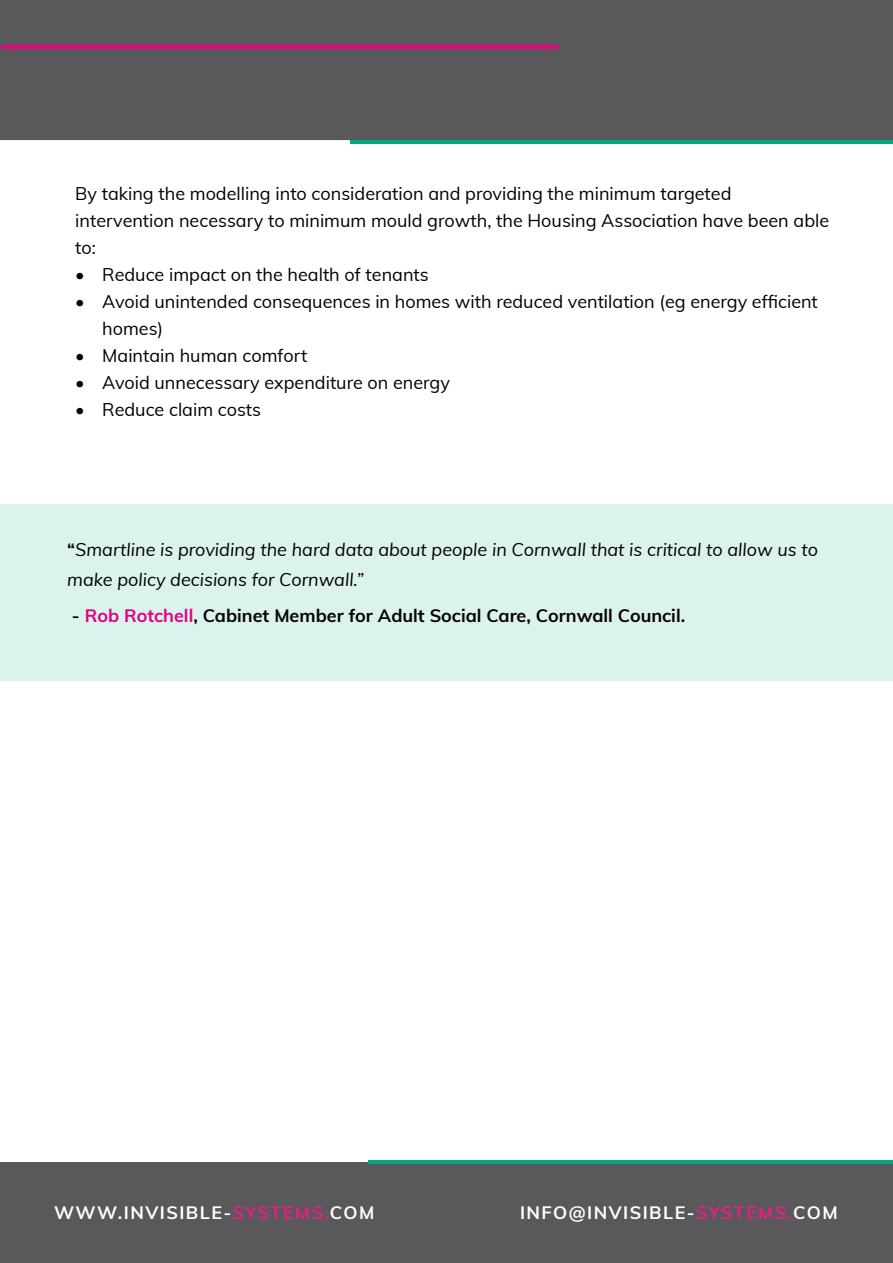
<style>
.page{position:relative;width:893px;height:1263px;background:#fff}
.page>*{position:absolute;margin:0;border:0;box-sizing:border-box;transform-origin:0 0}
.t1{font:18px/27px "Muli";color:#000}
.t2{font:italic 18px/30px "Muli";color:#000}
.t3{font:700 18px "Muli";color:#020203}
.t4{font:700 18px "Muli";letter-spacing:.08em;color:#fff}
.s1{font-weight:700;font-style:normal}
.s2{color:#e30080}
.s3{color:#000}
.s4{color:#e32185}
</style>
<div class="page">
<div style="left:0;top:504px;width:893px;height:176px;background:#dbf2ed"></div>
<div style="left:0;top:0;width:893px;height:140px;background:#59585a"></div>
<hr style="left:1px;top:45px;width:557px;height:3px;background:#e4007f">
<hr style="left:351px;top:140px;width:542px;height:3px;background:#02a87f">
<div style="left:0;top:1162px;width:893px;height:101px;background:#59585a"></div>
<hr style="left:369px;top:1160px;width:524px;height:3px;background:#02a87f">
<p class="t1" style="left:75px;top:179px;width:755px">By taking the modelling into consideration and providing the minimum targeted intervention necessary to minimum mould growth, the Housing Association have been able to:</p>
<p class="t1" style="left:75px;top:260px;width:355px">• Reduce impact on the health of tenants</p>
<p class="t1" style="left:102px;top:287px;width:717px;text-indent:-27px">• Avoid unintended consequences in homes with reduced ventilation (eg energy efficient homes)</p>
<p class="t1" style="left:75px;top:341px;width:234px">• Maintain human comfort</p>
<p class="t1" style="left:75px;top:368px;width:376px">• Avoid unnecessary expenditure on energy</p>
<p class="t1" style="left:75px;top:395px;width:187px">• Reduce claim costs</p>
<p class="t2" style="left:67px;top:534px;width:752px"><span class="s1">“</span>Smartline is providing the hard data about people in Cornwall that is critical to allow us to make policy decisions for Cornwall.”</p>
<p class="t3" style="left:72px;top:602px;width:615px">- <span class="s2">Rob Rotchell</span>, Cabinet Member for Adult Social Care, Cornwall Council<span class="s3">.</span></p>
<p class="t4" style="left:54px;top:1199px;width:322px">WWW.INVISIBLE-<span class="s4">SYSTEMS.</span>COM</p>
<p class="t4" style="left:520px;top:1199px;width:319px">INFO@INVISIBLE-<span class="s4">SYSTEMS.</span>COM</p>
</div>
